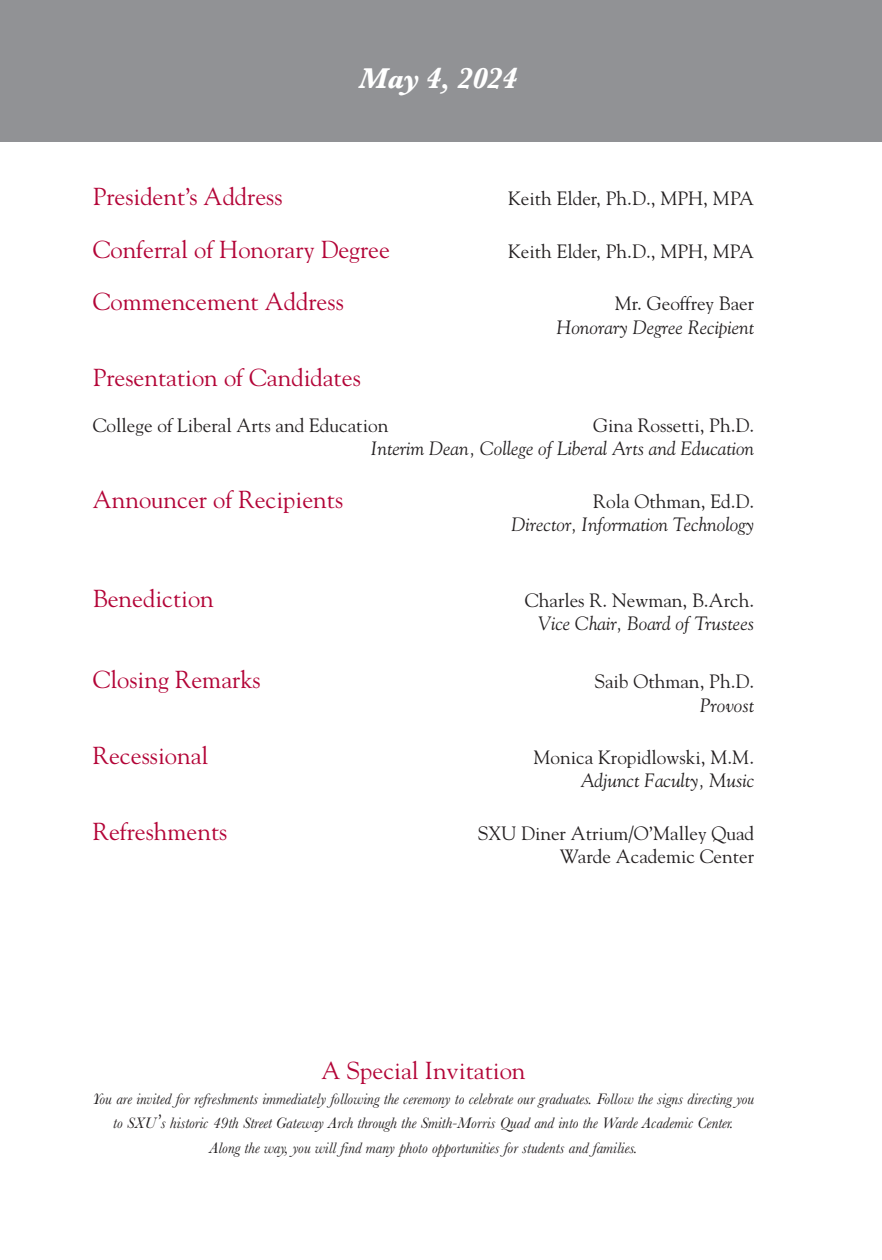
<style>
.page{position:relative;width:882px;height:1260px;background:#fff}
.page>*{position:absolute;margin:0;border:0;box-sizing:border-box;transform-origin:0 0}
.t1{font:italic 700 29.75px "Baskerville";letter-spacing:-.02em;color:#fff}
.t2{font:24.5px "Goudy Std";color:#b30437}
.t3{font:italic 19.25px/23.1px "Goudy Std";color:#231f20;text-align:right}
.t4{font:19.25px "Goudy Std";color:#231f20}
.names{font:italic 15.75px/24.5px "Baskerville";color:#231f20;text-align:center}
.s1{font-style:normal}
.s2{font-family:"Goudy Std";font-size:19.25px}
</style>
<div class="page">
<div style="left:0;top:0;width:882px;height:142px;background:#919295"></div>
<p class="t1" style="left:359px;top:58px;width:160px">May 4, 2024</p>
<p class="t2" style="left:93px;top:182px;width:191px">President’s Address</p>
<p class="t4" style="left:508px;top:187px;width:248px">Keith Elder, Ph.D., MPH, MPA</p>
<p class="t2" style="left:93px;top:234px;width:299px">Conferral of Honorary Degree</p>
<p class="t4" style="left:508px;top:239px;width:248px">Keith Elder, Ph.D., MPH, MPA</p>
<p class="t2" style="left:93px;top:287px;width:253px">Commencement Address</p>
<p class="t3" style="left:556px;top:292px;width:199px"><span class="s1">Mr. Geoffrey Baer<br></span>Honorary Degree Recipient</p>
<p class="t2" style="left:93px;top:362px;width:270px">Presentation of Candidates</p>
<p class="t4" style="left:93px;top:414px;width:297px">College of Liberal Arts and Education</p>
<p class="t3" style="left:371px;top:414px;width:385px"><span class="s1">Gina Rossetti, Ph.D.<br></span>Interim Dean, College of Liberal Arts and Education</p>
<p class="t2" style="left:93px;top:484px;width:252px">Announcer of Recipients</p>
<p class="t3" style="left:512px;top:490px;width:244px"><span class="s1">Rola Othman, Ed.D.<br></span>Director, Information Technology</p>
<p class="t2" style="left:93px;top:583px;width:123px">Benediction</p>
<p class="t4" style="left:525px;top:588px;width:231px">Charles R. Newman, B.Arch.</p>
<p class="t3" style="left:539px;top:611px;width:217px">Vice Chair, Board of Trustees</p>
<p class="t2" style="left:93px;top:665px;width:170px">Closing Remarks</p>
<p class="t4" style="left:594px;top:670px;width:161px">Saib Othman, Ph.D.</p>
<p class="t3" style="left:700px;top:693px;width:56px">Provost</p>
<p class="t2" style="left:93px;top:740px;width:117px">Recessional</p>
<p class="t4" style="left:533px;top:745px;width:222px">Monica Kropidlowski, M.M.</p>
<p class="t3" style="left:581px;top:769px;width:175px">Adjunct Faculty, Music</p>
<p class="t2" style="left:93px;top:816px;width:136px">Refreshments</p>
<p class="t4" style="left:478px;top:821px;width:278px">SXU Diner Atrium/O’Malley Quad</p>
<p class="t4" style="left:560px;top:844px;width:196px">Warde Academic Center</p>
<p class="t2" style="left:321px;top:1055px;width:206px">A Special Invitation</p>
<p class="names" style="left:93px;top:1086px;width:663px">You are invited for refreshments immediately following the ceremony to celebrate our graduates. Follow the signs directing you to SXU<span class="s2">’</span>s historic 49th Street Gateway Arch through the Smith-Morris Quad and into the Warde Academic Center.<br>Along the way, you will find many photo opportunities for students and families.</p>
</div>
